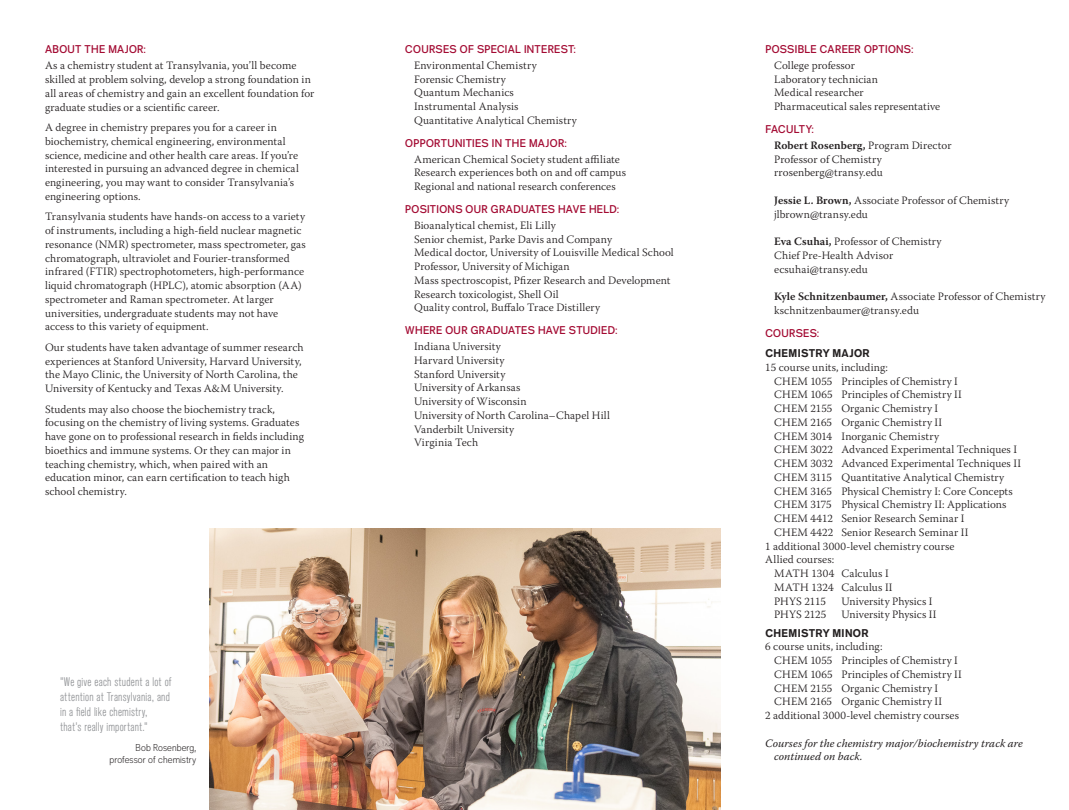
<style>
.page{position:relative;width:1069px;height:810px;background:#fff}
.page>*{position:absolute;margin:0;border:0;box-sizing:border-box;transform-origin:0 0}
.quote{font:12.5px/15px "Standard CT Cond 400";letter-spacing:.015em;color:#939598}
.list{font:300 11.25px "Warnock Pro";letter-spacing:.01em;color:#231f20}
.paratext{font:300 11.25px/13.8px "Warnock Pro";letter-spacing:.005em;color:#231f20}
.subhead2{font:500 11.25px "Standard CT 500";letter-spacing:.025em;color:#a30a32}
.list-2{font:italic 11.25px/13.8px "Warnock Pro";letter-spacing:.01em;color:#231f20}
.list-3{font:600 11.25px "Warnock Pro";letter-spacing:.005em;color:#231f20}
.subsubhead{font:700 11.25px "Standard CT 700";letter-spacing:.035em;color:#231f20}
.list-4{font:300 11.25px "Warnock Pro";letter-spacing:-.01em;color:#231f20}
.quoter{font:300 10px "Standard CT 300";letter-spacing:.005em;color:#231f20}
.s1{font-weight:300}
.s2{font-weight:600}
</style>
<div class="page">
<img style="left:210px;top:529px;width:510px;height:281px">
<p class="subhead2" style="left:45px;top:43px;width:102px">ABOUT THE MAJOR:</p>
<p class="paratext" style="left:45px;top:59px;width:271px">As a chemistry student at Transylvania, you’ll become skilled at problem solving, develop a strong foundation in all areas of chemistry and gain an excellent foundation for graduate studies or a scientific career.</p>
<p class="paratext" style="left:45px;top:120px;width:255px">A degree in chemistry prepares you for a career in biochemistry, chemical engineering, environmental science, medicine and other health care areas. If you’re interested in pursuing an advanced degree in chemical engineering, you may want to consider Transylvania’s engineering options.</p>
<p class="paratext" style="left:45px;top:210px;width:262px">Transylvania students have hands-on access to a variety of instruments, including a high-field nuclear magnetic resonance (NMR) spectrometer, mass spectrometer, gas chromatograph, ultraviolet and Fourier-transformed infrared (FTIR) spectrophotometers, high-performance liquid chromatograph (HPLC), atomic absorption (AA) spectrometer and Raman spectrometer. At larger universities, undergraduate students may not have access to this variety of equipment.</p>
<p class="paratext" style="left:45px;top:340px;width:260px">Our students have taken advantage of summer research experiences at Stanford University, Harvard University, the Mayo Clinic, the University of North Carolina, the University of Kentucky and Texas A&amp;M University.</p>
<p class="paratext" style="left:45px;top:402px;width:261px">Students may also choose the biochemistry track, focusing on the chemistry of living systems. Graduates have gone on to professional research in fields including bioethics and immune systems. Or they can major in teaching chemistry, which, when paired with an education minor, can earn certification to teach high school chemistry.</p>
<p class="quote" style="left:60px;top:675px;width:113px">"We give each student a lot of attention at Transylvania, and in a field like chemistry, that's really important."</p>
<p class="quoter" style="left:136px;top:742px;width:62px">Bob Rosenberg,</p>
<p class="quoter" style="left:110px;top:755px;width:88px">professor of chemistry</p>
<p class="subhead2" style="left:405px;top:43px;width:172px">COURSES OF SPECIAL INTEREST:</p>
<p class="list" style="left:414px;top:58px;width:124px">Environmental Chemistry</p>
<p class="list" style="left:414px;top:72px;width:93px">Forensic Chemistry</p>
<p class="list" style="left:414px;top:86px;width:101px">Quantum Mechanics</p>
<p class="list" style="left:414px;top:100px;width:106px">Instrumental Analysis</p>
<p class="list" style="left:414px;top:113px;width:164px">Quantitative Analytical Chemistry</p>
<p class="subhead2" style="left:405px;top:137px;width:163px">OPPORTUNITIES IN THE MAJOR:</p>
<p class="list" style="left:414px;top:152px;width:207px">American Chemical Society student affiliate</p>
<p class="list" style="left:414px;top:166px;width:214px">Research experiences both on and off campus</p>
<p class="list" style="left:414px;top:180px;width:203px">Regional and national research conferences</p>
<p class="subhead2" style="left:405px;top:203px;width:215px">POSITIONS OUR GRADUATES HAVE HELD:</p>
<p class="list" style="left:414px;top:218px;width:143px">Bioanalytical chemist, Eli Lilly</p>
<p class="list" style="left:414px;top:232px;width:199px">Senior chemist, Parke Davis and Company</p>
<p class="list" style="left:414px;top:246px;width:261px">Medical doctor, University of Louisville Medical School</p>
<p class="list" style="left:414px;top:260px;width:157px">Professor, University of Michigan</p>
<p class="list" style="left:414px;top:273px;width:258px">Mass spectroscopist, Pfizer Research and Development</p>
<p class="list" style="left:414px;top:287px;width:146px">Research toxicologist, Shell Oil</p>
<p class="list" style="left:414px;top:301px;width:187px">Quality control, Buffalo Trace Distillery</p>
<p class="subhead2" style="left:405px;top:324px;width:214px">WHERE OUR GRADUATES HAVE STUDIED:</p>
<p class="list" style="left:414px;top:340px;width:88px">Indiana University</p>
<p class="list" style="left:414px;top:353px;width:92px">Harvard University</p>
<p class="list" style="left:414px;top:367px;width:93px">Stanford University</p>
<p class="list" style="left:414px;top:381px;width:108px">University of Arkansas</p>
<p class="list" style="left:414px;top:395px;width:114px">University of Wisconsin</p>
<p class="list" style="left:414px;top:408px;width:197px">University of North Carolina–Chapel Hill</p>
<p class="list" style="left:414px;top:422px;width:102px">Vanderbilt University</p>
<p class="list" style="left:414px;top:436px;width:66px">Virginia Tech</p>
<p class="subhead2" style="left:765px;top:43px;width:150px">POSSIBLE CAREER OPTIONS:</p>
<p class="list" style="left:774px;top:58px;width:82px">College professor</p>
<p class="list" style="left:774px;top:72px;width:105px">Laboratory technician</p>
<p class="list" style="left:774px;top:86px;width:91px">Medical researcher</p>
<p class="list" style="left:774px;top:100px;width:167px">Pharmaceutical sales representative</p>
<p class="subhead2" style="left:765px;top:123px;width:50px">FACULTY:</p>
<p class="list-3" style="left:774px;top:138px;width:179px">Robert Rosenberg, <span class="s1">Program Director</span></p>
<p class="list" style="left:774px;top:152px;width:109px">Professor of Chemistry</p>
<p class="list" style="left:774px;top:166px;width:110px">rrosenberg@transy.edu</p>
<p class="list" style="left:774px;top:193px;width:236px"><span class="s2">Jessie L. Brown,</span> Associate Professor of Chemistry</p>
<p class="list" style="left:774px;top:207px;width:95px">jlbrown@transy.edu</p>
<p class="list" style="left:774px;top:235px;width:169px"><span class="s2">Eva Csuhai,</span> Professor of Chemistry</p>
<p class="list" style="left:774px;top:248px;width:121px">Chief Pre-Health Advisor</p>
<p class="list" style="left:774px;top:262px;width:95px">ecsuhai@transy.edu</p>
<p class="list" style="left:774px;top:290px;width:273px"><span class="s2">Kyle Schnitzenbaumer,</span> Associate Professor of Chemistry</p>
<p class="list" style="left:774px;top:303px;width:146px">kschnitzenbaumer@transy.edu</p>
<p class="subhead2" style="left:765px;top:327px;width:55px">COURSES:</p>
<p class="subsubhead" style="left:765px;top:348px;width:106px">CHEMISTRY MAJOR</p>
<p class="list" style="left:765px;top:360px;width:124px">15 course units, including:</p>
<p class="list" style="left:774px;top:374px;width:185px">CHEM 1055 Principles of Chemistry I</p>
<p class="list" style="left:774px;top:388px;width:189px">CHEM 1065 Principles of Chemistry II</p>
<p class="list" style="left:774px;top:402px;width:166px">CHEM 2155 Organic Chemistry I</p>
<p class="list" style="left:774px;top:415px;width:170px">CHEM 2165 Organic Chemistry II</p>
<p class="list" style="left:774px;top:429px;width:166px">CHEM 3014 Inorganic Chemistry</p>
<p class="list" style="left:774px;top:443px;width:244px">CHEM 3022 Advanced Experimental Techniques I</p>
<p class="list" style="left:774px;top:457px;width:248px">CHEM 3032 Advanced Experimental Techniques II</p>
<p class="list" style="left:774px;top:470px;width:232px">CHEM 3115 Quantitative Analytical Chemistry</p>
<p class="list" style="left:774px;top:484px;width:240px">CHEM 3165 Physical Chemistry I: Core Concepts</p>
<p class="list" style="left:774px;top:498px;width:234px">CHEM 3175 Physical Chemistry II: Applications</p>
<p class="list" style="left:774px;top:512px;width:192px">CHEM 4412 Senior Research Seminar I</p>
<p class="list" style="left:774px;top:525px;width:196px">CHEM 4422 Senior Research Seminar II</p>
<p class="list" style="left:765px;top:539px;width:191px">1 additional 3000-level chemistry course</p>
<p class="list" style="left:765px;top:553px;width:71px">Allied courses:</p>
<p class="list" style="left:774px;top:567px;width:116px">MATH 1304 Calculus I</p>
<p class="list" style="left:774px;top:580px;width:120px">MATH 1324 Calculus II</p>
<p class="list-4" style="left:774px;top:594px;width:53px">PHYS 2115</p>
<p class="list" style="left:841px;top:594px;width:93px">University Physics I</p>
<p class="list" style="left:774px;top:608px;width:54px">PHYS 2125</p>
<p class="list" style="left:841px;top:608px;width:96px">University Physics II</p>
<p class="subsubhead" style="left:765px;top:627px;width:105px">CHEMISTRY MINOR</p>
<p class="list" style="left:765px;top:640px;width:119px">6 course units, including:</p>
<p class="list" style="left:774px;top:654px;width:185px">CHEM 1055 Principles of Chemistry I</p>
<p class="list" style="left:774px;top:667px;width:189px">CHEM 1065 Principles of Chemistry II</p>
<p class="list" style="left:774px;top:681px;width:166px">CHEM 2155 Organic Chemistry I</p>
<p class="list" style="left:774px;top:695px;width:170px">CHEM 2165 Organic Chemistry II</p>
<p class="list" style="left:765px;top:709px;width:195px">2 additional 3000-level chemistry courses</p>
<p class="list-2" style="left:774px;top:736px;width:250px;text-indent:-9px">Courses for the chemistry major/biochemistry track are continued on back.</p>
</div>
